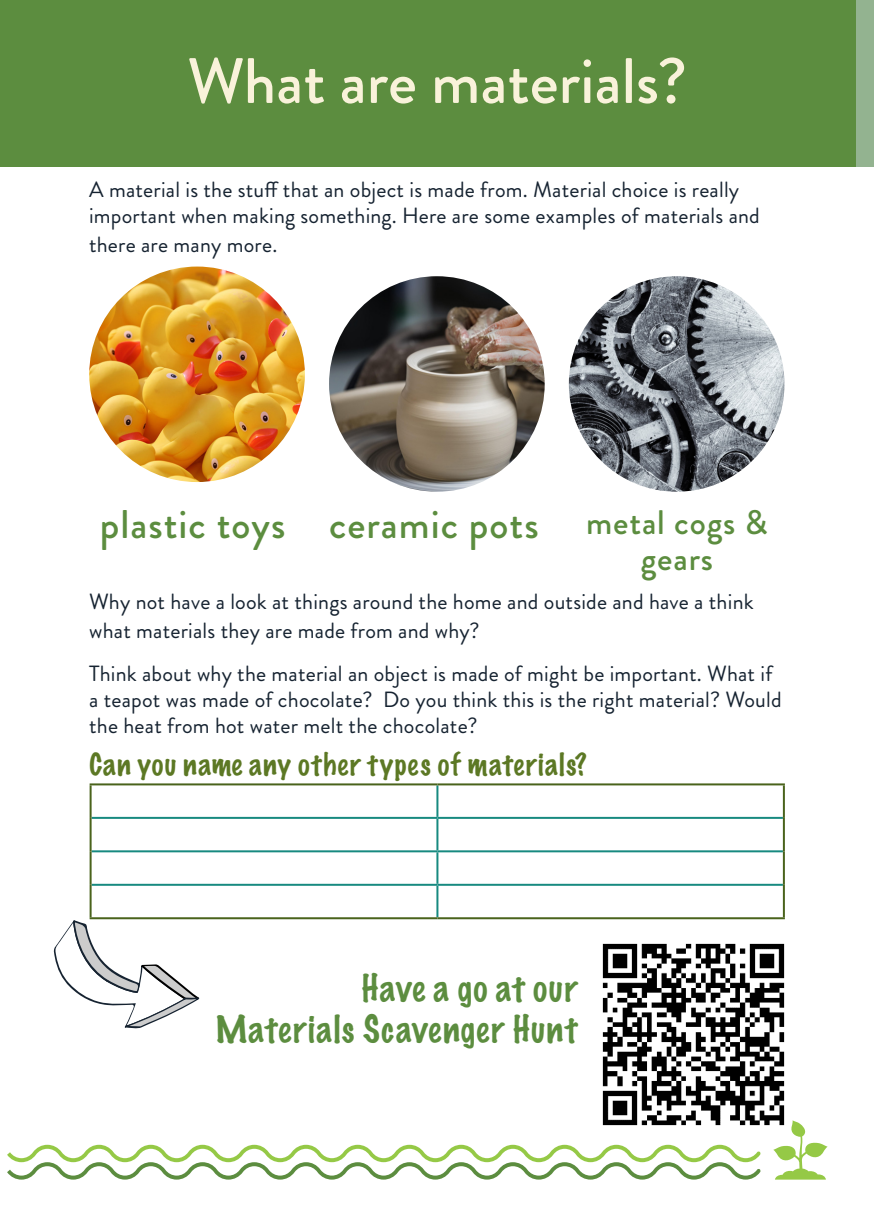
<style>
.page{position:relative;width:874px;height:1225px;background:#fff}
.page>*{position:absolute;margin:0;border:0;box-sizing:border-box;transform-origin:0 0}
.t1{font:500 64px "Brandon Grotesque";color:#f9f2da}
.t2{font:500 40px "Brandon Grotesque";letter-spacing:.025em;color:#5c8d3f}
.t3{font:100 34px "Marker Felt";letter-spacing:.04em;color:#5c8d3f}
.t4{font:500 34px/36px "Brandon Grotesque";letter-spacing:.025em;color:#5c8d3f;text-align:center}
.t5{font:100 28px "Marker Felt";letter-spacing:.045em;color:#5c7824}
.t6{font:22px/26.4px "Brandon Grotesque";letter-spacing:.01em;color:#162331}
</style>
<div class="page">
<div style="left:0;top:0;width:856px;height:166px;background:#5c8d3f"></div>
<div style="left:856px;top:0;width:17px;height:166px;background:#93b390"></div>
<img style="left:89px;top:266px;width:216px;height:216px;border-radius:108px">
<img style="left:329px;top:276px;width:215px;height:216px;border-radius:108px">
<img style="left:568px;top:276px;width:216px;height:216px;border-radius:108px">
<svg style="left:53px;top:920px;width:146px;height:109px"></svg>
<img style="left:602px;top:943px;width:183px;height:183px">
<svg style="left:7px;top:1144px;width:753px;height:35px"></svg>
<hr style="left:92px;top:817px;width:345px;height:2px;background:#178a80">
<hr style="left:437px;top:817px;width:345px;height:2px;background:#178a80">
<hr style="left:92px;top:850px;width:345px;height:2px;background:#178a80">
<hr style="left:92px;top:883px;width:345px;height:2px;background:#178a80">
<hr style="left:437px;top:850px;width:345px;height:2px;background:#178a80">
<hr style="left:437px;top:883px;width:345px;height:2px;background:#178a80">
<hr style="left:436px;top:785px;width:2px;height:32px;background:#178a80">
<hr style="left:436px;top:819px;width:2px;height:31px;background:#178a80">
<hr style="left:436px;top:852px;width:2px;height:31px;background:#178a80">
<hr style="left:436px;top:885px;width:2px;height:32px;background:#178a80">
<hr style="left:90px;top:783px;width:347px;height:2px;background:#4a631c">
<hr style="left:90px;top:785px;width:2px;height:33px;background:#4a631c">
<hr style="left:437px;top:783px;width:347px;height:2px;background:#4a631c">
<hr style="left:782px;top:785px;width:2px;height:33px;background:#4a631c">
<hr style="left:90px;top:818px;width:2px;height:33px;background:#4a631c">
<hr style="left:782px;top:818px;width:2px;height:33px;background:#4a631c">
<hr style="left:90px;top:851px;width:2px;height:33px;background:#4a631c">
<hr style="left:782px;top:851px;width:2px;height:33px;background:#4a631c">
<hr style="left:90px;top:884px;width:2px;height:33px;background:#4a631c">
<hr style="left:782px;top:884px;width:2px;height:33px;background:#4a631c">
<hr style="left:90px;top:917px;width:347px;height:2px;background:#4a631c">
<hr style="left:437px;top:917px;width:347px;height:2px;background:#4a631c">
<svg style="left:773px;top:1120px;width:54px;height:59px"></svg>
<p class="t1" style="left:187px;top:37px;width:501px">What are materials?</p>
<p class="t6" style="left:89px;top:176px;width:672px">A material is the stuff that an object is made from. Material choice is really important when making something. Here are some examples of materials and</p>
<p class="t6" style="left:89px;top:232px;width:190px">there are many more.</p>
<p class="t2" style="left:100px;top:497px;width:187px">plastic toys</p>
<p class="t2" style="left:329px;top:497px;width:211px">ceramic pots</p>
<p class="t4" style="left:586px;top:505px;width:183px">metal cogs &amp; gears</p>
<p class="t6" style="left:89px;top:588px;width:665px;line-height:28.8px">Why not have a look at things around the home and outside and have a think what materials they are made from and why?</p>
<p class="t6" style="left:89px;top:660px;width:693px">Think about why the material an object is made of might be important. What if a teapot was made of chocolate? Do you think this is the right material? Would the heat from hot water melt the chocolate?</p>
<p class="t5" style="left:90px;top:742px;width:498px">Can you name any other types of materials?</p>
<p class="t3" style="left:361px;top:961px;width:217px">Have a go at our</p>
<p class="t3" style="left:215px;top:1001px;width:363px">Materials Scavenger Hunt</p>
</div>
